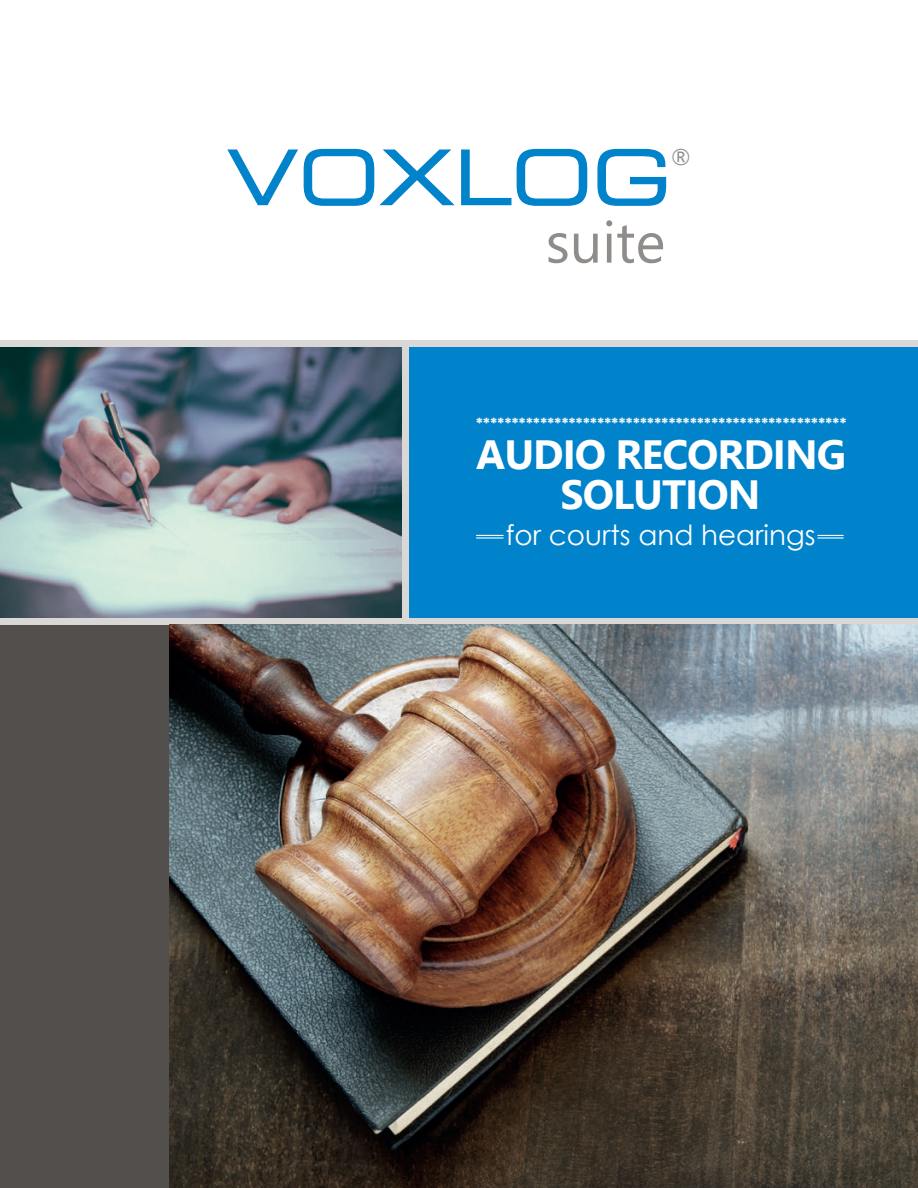
<style>
.page{position:relative;width:918px;height:1188px;background:#fff}
.page>*{position:absolute;margin:0;border:0;box-sizing:border-box;transform-origin:0 0}
.t1{font:75.15px "Eurostile LT Std Ex 2";color:#0083ca}
.t2{font:57.75px "Gadugi";color:#908c8a}
.t3{font:700 40.8px/39.9px "Nirmala UI";letter-spacing:-.025em;color:#fff;text-align:center}
.t4{font:27.9px "Century Gothic";color:#fff}
.t5{font:22.65px "Gadugi";color:#908c8a}
.t6{font:700 15.3px "Century Gothic";color:#fff}
</style>
<div class="page">
<img style="left:0;top:347px;width:402px;height:271px">
<div style="left:405px;top:343px;width:513px;height:279px;background:#0083ca"></div>
<div style="left:0;top:622px;width:169px;height:566px;background:#534f4c"></div>
<div style="left:0;top:618px;width:918px;height:7px;background:#dad7d7"></div>
<div style="left:0;top:340px;width:918px;height:7px;background:#dad7d7"></div>
<div style="left:402px;top:343px;width:7px;height:279px;background:#dad7d7"></div>
<img style="left:169px;top:625px;width:749px;height:563px">
<svg style="left:818px;top:535px;width:26px;height:1px"></svg>
<hr style="left:818px;top:537px;width:26px;height:2px;background:#fff">
<svg style="left:476px;top:535px;width:28px;height:1px"></svg>
<hr style="left:476px;top:537px;width:28px;height:2px;background:#fff">
<svg style="left:227px;top:148px;width:361px;height:58px"></svg>
<svg style="left:597px;top:148px;width:70px;height:58px"></svg>
<h1 class="t1" style="left:227px;top:126px;width:446px">VOXLOG</h1>
<h3 class="t5" style="left:671px;top:143px;width:22px">®</h3>
<h2 class="t2" style="left:546px;top:207px;width:121px">suite</h2>
<p class="t6" style="left:476px;top:412px;width:372px">****************************************************</p>
<h3 class="t3" style="left:476px;top:432px;width:371px">AUDIO RECORDING<br>SOLUTION</h3>
<h3 class="t4" style="left:506px;top:515px;width:311px">for courts and hearings</h3>
</div>
